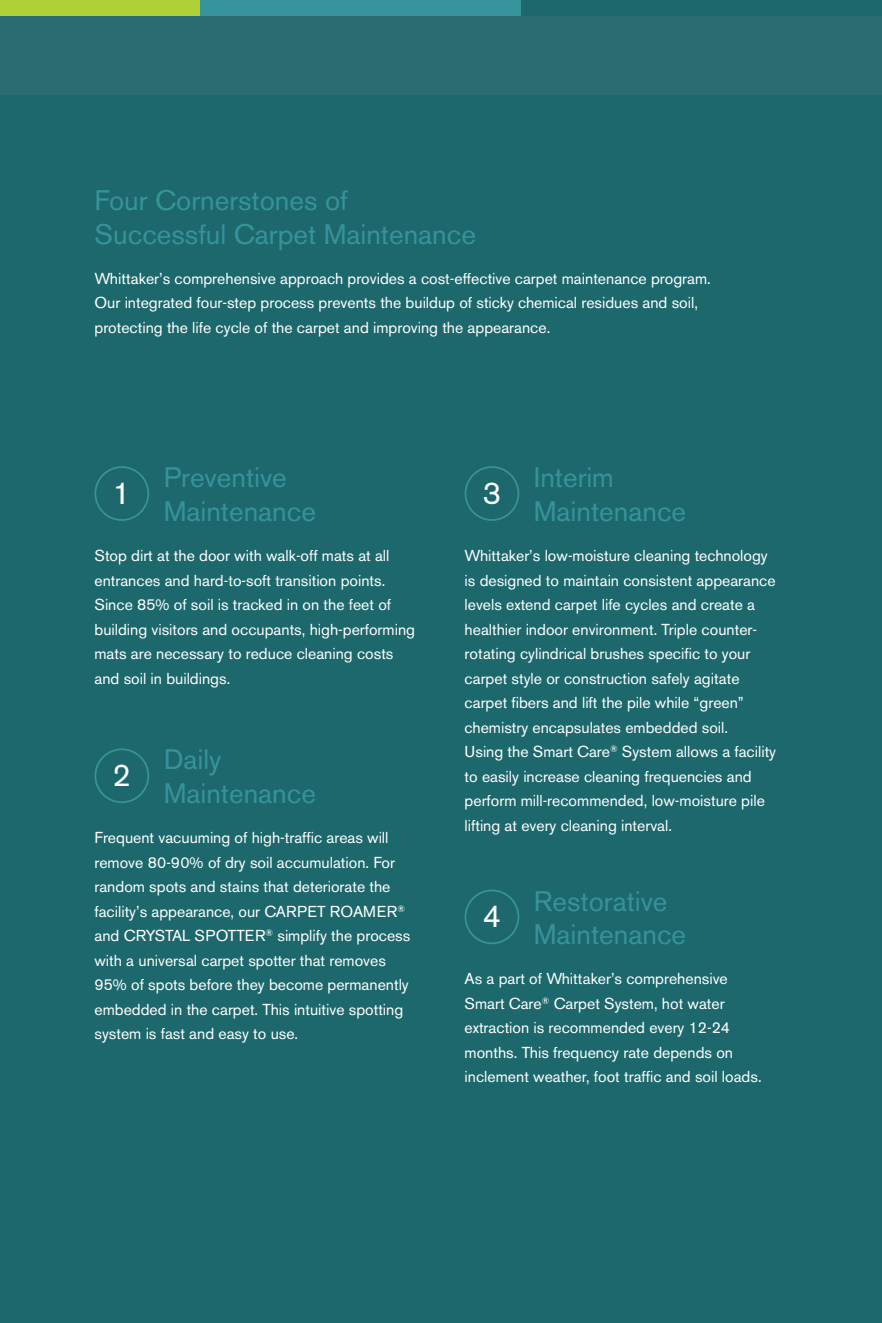
<style>
.page{position:relative;width:882px;height:1323px;background:#1d686d}
.page>*{position:absolute;margin:0;border:0;box-sizing:border-box;transform-origin:0 0}
.t1{font:31.5px "Akzidenz Grotesk BE";color:#fff}
.t2{font:28px "Akzidenz Grotesk BE";color:#37939b}
.t3{font:15.75px/24.5px "Akzidenz Grotesk BE";color:#fff}
</style>
<div class="page">
<div style="left:0;top:0;width:882px;height:94px;background:#2b6c72"></div>
<div style="left:199px;top:0;width:322px;height:16px;background:#37939b"></div>
<div style="left:0;top:0;width:199px;height:16px;background:#aed036"></div>
<div style="left:521px;top:0;width:361px;height:16px;background:#1d686d"></div>
<div style="left:95px;top:466px;width:54px;height:55px;border:2px solid #37939b;border-radius:50%"></div>
<div style="left:95px;top:748px;width:54px;height:55px;border:2px solid #37939b;border-radius:50%"></div>
<div style="left:465px;top:466px;width:54px;height:55px;border:2px solid #37939b;border-radius:50%"></div>
<div style="left:465px;top:890px;width:54px;height:54px;border:2px solid #37939b;border-radius:50%"></div>
<p class="t2" style="left:94px;top:184px;width:255px">Four Cornerstones of</p>
<p class="t2" style="left:94px;top:217px;width:383px">Successful Carpet Maintenance</p>
<p class="t3" style="left:94px;top:266px;width:618px">Whittaker’s comprehensive approach provides a cost-effective carpet maintenance program.<br>Our integrated four-step process prevents the buildup of sticky chemical residues and soil, protecting the life cycle of the carpet and improving the appearance.</p>
<p class="t2" style="left:164px;top:461px;width:125px">Preventive</p>
<p class="t2" style="left:164px;top:494px;width:154px">Maintenance</p>
<p class="t3" style="left:94px;top:543px;width:297px">Stop dirt at the door with walk-off mats at all entrances and hard-to-soft transition points.</p>
<p class="t3" style="left:94px;top:592px;width:322px">Since 85% of soil is tracked in on the feet of building visitors and occupants, high-performing mats are necessary to reduce cleaning costs and soil in buildings.</p>
<p class="t1" style="left:113px;top:474px;width:20px">1</p>
<p class="t2" style="left:164px;top:743px;width:59px">Daily</p>
<p class="t2" style="left:164px;top:777px;width:154px">Maintenance</p>
<p class="t3" style="left:94px;top:826px;width:317px">Frequent vacuuming of high-traffic areas will remove 80-90% of dry soil accumulation. For random spots and stains that deteriorate the facility’s appearance, our CARPET ROAMER<sup>® </sup>and CRYSTAL SPOTTER<sup>®</sup> simplify the process with a universal carpet spotter that removes 95% of spots before they become permanently embedded in the carpet. This intuitive spotting system is fast and easy to use.</p>
<p class="t1" style="left:113px;top:756px;width:20px">2</p>
<p class="t2" style="left:534px;top:461px;width:81px">Interim</p>
<p class="t2" style="left:534px;top:494px;width:154px">Maintenance</p>
<p class="t3" style="left:465px;top:543px;width:313px">Whittaker’s low-moisture cleaning technology is designed to maintain consistent appearance levels extend carpet life cycles and create a healthier indoor environment. Triple counter&shy;rotating cylindrical brushes specific to your carpet style or construction safely agitate</p>
<p class="t3" style="left:465px;top:690px;width:281px">carpet fibers and lift the pile while “green” chemistry encapsulates embedded soil.</p>
<p class="t3" style="left:465px;top:739px;width:313px">Using the Smart Care<sup>®</sup> System allows a facility</p>
<p class="t3" style="left:465px;top:764px;width:289px">to easily increase cleaning frequencies and</p>
<p class="t3" style="left:465px;top:788px;width:302px">perform mill-recommended, low-moisture pile lifting at every cleaning interval.</p>
<p class="t1" style="left:483px;top:474px;width:20px">3</p>
<p class="t2" style="left:534px;top:884px;width:135px">Restorative</p>
<p class="t2" style="left:534px;top:918px;width:154px">Maintenance</p>
<p class="t3" style="left:465px;top:967px;width:270px">As a part of Whittaker’s comprehensive Smart Care<sup>®</sup> Carpet System, hot water extraction is recommended every 12-24 months. This frequency rate depends on</p>
<p class="t3" style="left:465px;top:1065px;width:299px">inclement weather, foot traffic and soil loads.</p>
<p class="t1" style="left:483px;top:897px;width:20px">4</p>
</div>
